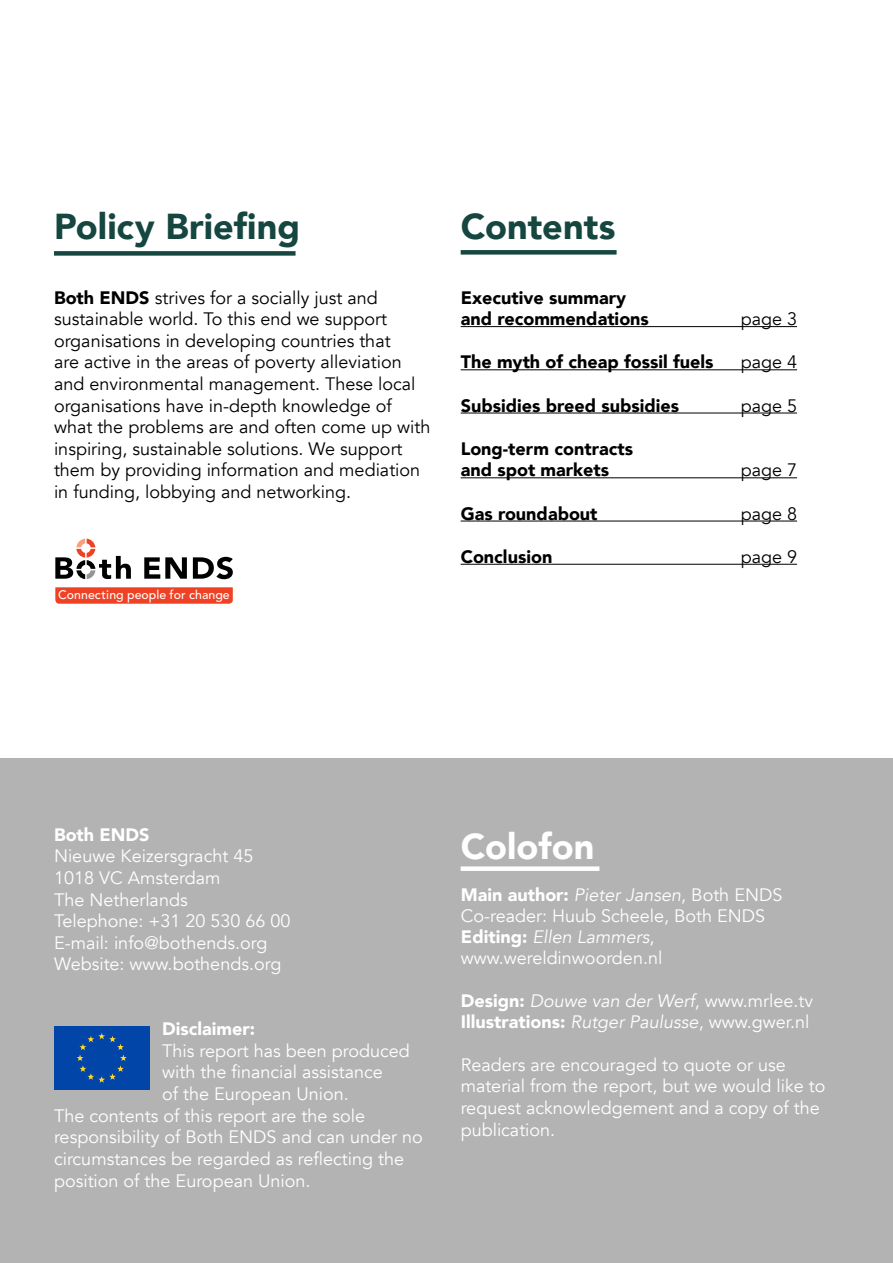
<style>
.page{position:relative;width:893px;height:1263px;background:#fff}
.page>*{position:absolute;margin:0;border:0;box-sizing:border-box;transform-origin:0 0}
.t1{font:900 36px "Avenir";color:#15463f}
.t2{font:900 36px "Avenir";color:#fff}
.t3{font:18px/21.6px "Avenir";color:#fff}
.t4{font:18px/21.6px "Avenir";color:#000}
.t5{font:900 18px/21.6px "Avenir";color:#000}
.t6{font:italic 18px/21px "Avenir";color:#fff}
.t7{font:900 18px "Avenir";color:#fff}
.t8{font:500 12.3px "Avenir";color:#fff}
.s1{font-weight:900}
.s2{font-style:italic}
.s3{font-weight:900;font-style:normal}
.s4{font-style:normal}
</style>
<div class="page">
<div style="left:0;top:758px;width:893px;height:505px;background:#b3b3b3"></div>
<hr style="left:461px;top:326px;width:336px;height:1px;background:#000">
<hr style="left:461px;top:369px;width:336px;height:1px;background:#000">
<hr style="left:461px;top:413px;width:336px;height:1px;background:#000">
<hr style="left:461px;top:477px;width:336px;height:1px;background:#000">
<hr style="left:461px;top:521px;width:336px;height:1px;background:#000">
<hr style="left:461px;top:564px;width:336px;height:1px;background:#000">
<div style="left:461px;top:866px;width:138px;height:5px;background:#fff"></div>
<div style="left:54px;top:251px;width:242px;height:5px;background:#15463f"></div>
<div style="left:461px;top:250px;width:156px;height:5px;background:#15463f"></div>
<svg style="left:144px;top:557px;width:43px;height:22px"></svg>
<svg style="left:193px;top:557px;width:40px;height:22px"></svg>
<svg style="left:55px;top:539px;width:76px;height:40px"></svg>
<svg style="left:55px;top:587px;width:178px;height:17px;background:#ef482b"></svg>
<div style="left:54px;top:1026px;width:95px;height:64px;background:#0045a7"></div>
<svg style="left:77px;top:1033px;width:50px;height:50px"></svg>
<h1 class="t1" style="left:54px;top:195px;width:248px">Policy Briefing</h1>
<p class="t4" style="left:54px;top:287px;width:378px"><span class="s1">Both ENDS</span> strives for a socially just and sustainable world. To this end we support organisations in developing countries that<br>are active in the areas of poverty alleviation and environmental management. These local organisations have in-depth knowledge of what the problems are and often come up with inspiring, sustainable solutions. We support them by providing information and mediation in funding, lobbying and networking.</p>
<p class="t8" style="left:58px;top:587px;width:173px">Connecting people for change</p>
<h1 class="t1" style="left:461px;top:195px;width:156px">Contents</h1>
<p class="t5" style="left:461px;top:286px;width:190px">Executive summary and recommendations</p>
<p class="t4" style="left:741px;top:309px;width:58px">page 3</p>
<p class="t5" style="left:461px;top:351px;width:254px">The myth of cheap fossil fuels</p>
<p class="t4" style="left:741px;top:352px;width:58px">page 4</p>
<p class="t5" style="left:461px;top:394px;width:220px">Subsidies breed subsidies</p>
<p class="t4" style="left:741px;top:395px;width:58px">page 5</p>
<p class="t5" style="left:461px;top:437px;width:174px">Long-term contracts and spot markets</p>
<p class="t4" style="left:741px;top:460px;width:58px">page 7</p>
<p class="t5" style="left:461px;top:502px;width:138px">Gas roundabout</p>
<p class="t4" style="left:741px;top:503px;width:58px">page 8</p>
<p class="t5" style="left:461px;top:545px;width:93px">Conclusion</p>
<p class="t4" style="left:741px;top:546px;width:58px">page 9</p>
<p class="t7" style="left:54px;top:819px;width:97px">Both ENDS</p>
<p class="t3" style="left:54px;top:846px;width:238px">Nieuwe Keizersgracht 45<br>1018 VC Amsterdam<br>The Netherlands<br>Telephone: +31 20 530 66 00<br>E-mail: info@bothends.org<br>Website: www.bothends.org</p>
<p class="t7" style="left:162px;top:1013px;width:95px">Disclaimer:</p>
<p class="t3" style="left:162px;top:1040px;width:249px">This report has been produced</p>
<p class="t3" style="left:162px;top:1062px;width:222px">with the financial assistance</p>
<p class="t3" style="left:162px;top:1083px;width:188px">of the European Union.</p>
<p class="t3" style="left:54px;top:1105px;width:313px">The contents of this report are the sole</p>
<p class="t3" style="left:54px;top:1126px;width:370px">responsibility of Both ENDS and can under no</p>
<p class="t3" style="left:54px;top:1148px;width:352px">circumstances be regarded as reflecting the</p>
<p class="t3" style="left:54px;top:1170px;width:258px">position of the European Union.</p>
<h1 class="t2" style="left:461px;top:815px;width:135px">Colofon</h1>
<p class="t3" style="left:461px;top:884px;width:323px;line-height:21px"><span class="s1">Main author:</span> <span class="s2">Pieter Jansen</span>, Both ENDS<br>Co-reader: Huub Scheele, Both ENDS<br><span class="s1">Editing:</span> <span class="s2">Ellen Lammers</span>, www.wereldinwoorden.nl</p>
<p class="t6" style="left:461px;top:990px;width:354px"><span class="s3">Design:</span> Douwe van der Werf<span class="s4">, www.mrlee.tv<br></span><span class="s3">Illustrations:</span> Rutger Paulusse<span class="s4">, www.gwer.nl</span></p>
<p class="t3" style="left:461px;top:1054px;width:366px">Readers are encouraged to quote or use material from the report, but we would like to request acknowledgement and a copy of the publication.</p>
</div>
